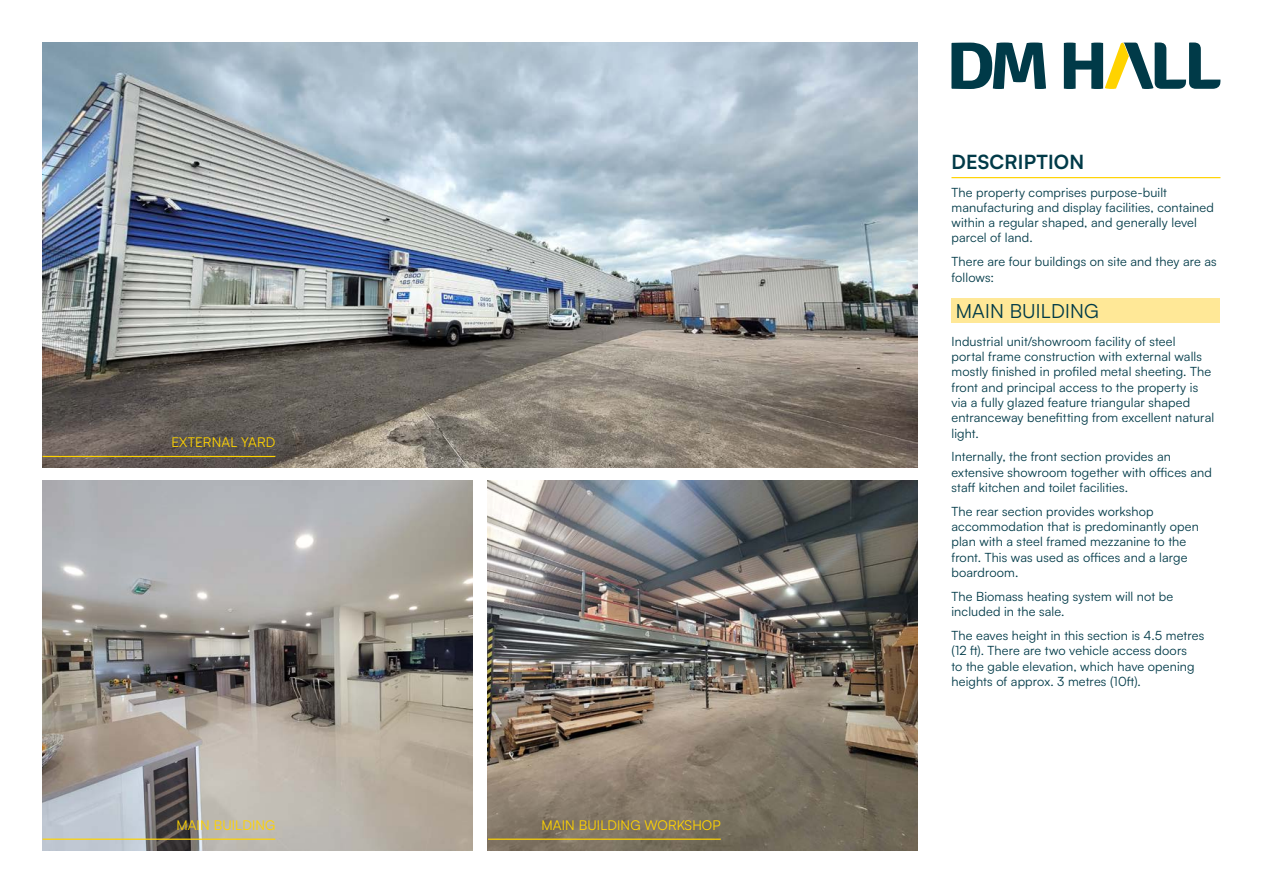
<style>
.page{position:relative;width:1263px;height:893px;background:#fff}
.page>*{position:absolute;margin:0;border:0;box-sizing:border-box;transform-origin:0 0}
.SUB_HEAD{font:19.5px "Satoshi";letter-spacing:.01em;color:#003a48}
.COL_HEAD{font:700 19.5px "Satoshi";letter-spacing:.01em;color:#003a48}
.t1{font:13.5px "Satoshi";letter-spacing:.01em;color:#ffd300}
.BODY_TEXT{font:12.75px/15.3px "Satoshi";letter-spacing:.01em;color:#003a48}
</style>
<div class="page">
<img style="left:43px;top:43px;width:874px;height:425px">
<img style="left:43px;top:480px;width:429px;height:370px">
<svg style="left:951px;top:43px;width:95px;height:46px"></svg>
<svg style="left:1064px;top:43px;width:156px;height:46px"></svg>
<hr style="left:951px;top:177px;width:269px;height:1px;background:#ffd300">
<div style="left:951px;top:298px;width:269px;height:24px;background:#ffe897"></div>
<hr style="left:43px;top:456px;width:232px;height:1px;background:#ffd300">
<img style="left:488px;top:480px;width:429px;height:370px">
<hr style="left:488px;top:839px;width:233px;height:1px;background:#ffd300">
<hr style="left:43px;top:839px;width:232px;height:1px;background:#ffd300">
<p class="t1" style="left:171px;top:433px;width:105px">EXTERNAL YARD</p>
<p class="t1" style="left:176px;top:816px;width:100px">MAIN BUILDING</p>
<p class="t1" style="left:541px;top:816px;width:181px">MAIN BUILDING WORKSHOP</p>
<p class="COL_HEAD" style="left:951px;top:147px;width:134px">DESCRIPTION</p>
<p class="BODY_TEXT" style="left:951px;top:184px;width:264px">The property comprises purpose-built manufacturing and display facilities, contained within a regular shaped, and generally level parcel of land.</p>
<p class="BODY_TEXT" style="left:951px;top:254px;width:267px">There are four buildings on site and they are as follows:</p>
<p class="SUB_HEAD" style="left:956px;top:298px;width:144px">MAIN BUILDING</p>
<p class="BODY_TEXT" style="left:951px;top:333px;width:264px">Industrial unit/showroom facility of steel<br>portal frame construction with external walls mostly finished in profiled metal sheeting. The front and principal access to the property is via a fully glazed feature triangular shaped entranceway benefitting from excellent natural light.</p>
<p class="BODY_TEXT" style="left:951px;top:449px;width:262px">Internally, the front section provides an extensive showroom together with offices and staff kitchen and toilet facilities.</p>
<p class="BODY_TEXT" style="left:951px;top:503px;width:249px">The rear section provides workshop accommodation that is predominantly open plan with a steel framed mezzanine to the front. This was used as offices and a large boardroom.</p>
<p class="BODY_TEXT" style="left:951px;top:588px;width:223px">The Biomass heating system will not be included in the sale.</p>
<p class="BODY_TEXT" style="left:951px;top:627px;width:254px">The eaves height in this section is 4.5 metres (12 ft). There are two vehicle access doors<br>to the gable elevation, which have opening heights of approx. 3 metres (10ft).</p>
</div>
